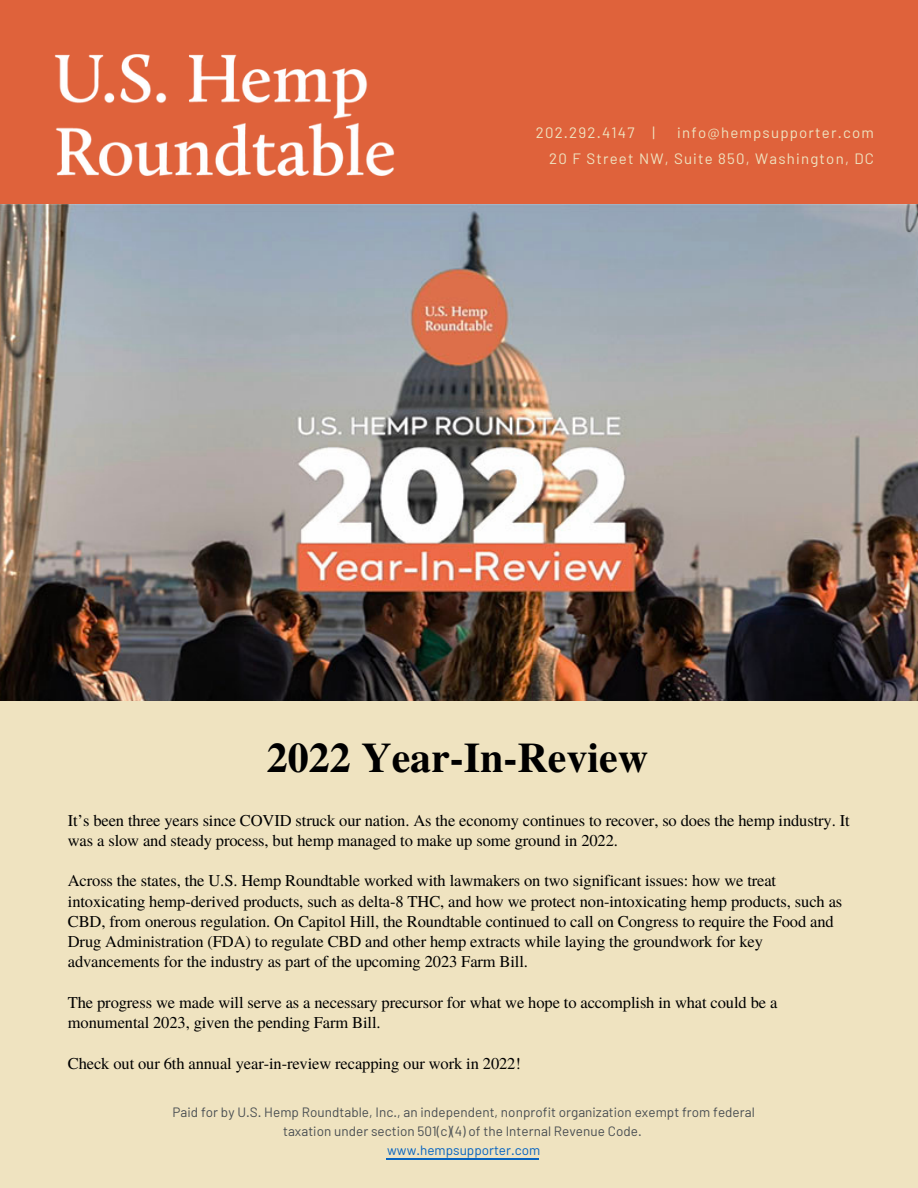
<style>
.page{position:relative;width:918px;height:1188px;background:#efe3c0}
.page>*{position:absolute;margin:0;border:0;box-sizing:border-box;transform-origin:0 0}
.t1{font:700 42px "Te X Gyre Termes";color:#000}
.t2{font:16.5px/20.2px "Te X Gyre Termes";letter-spacing:-.005em;color:#000}
.t3{font:15px/25.8px "Barlow";letter-spacing:.08em;color:#efe3c0;text-align:right}
.t4{font:13.5px/19.2px "Barlow";letter-spacing:.005em;color:#494e52;text-align:center}
.t5{font:13.5px "Barlow";color:#0563c1}
</style>
<div class="page">
<div style="left:0;top:0;width:918px;height:205px;background:#df623b"></div>
<hr style="left:386px;top:1159px;width:153px;height:1px;background:#0563c1">
<img style="left:55px;top:54px;width:340px;height:122px">
<img style="left:0;top:205px;width:918px;height:496px">
<p class="t3" style="left:536px;top:119px;width:121px">202.292.4147 |</p>
<p class="t3" style="left:549px;top:119px;width:326px">info@hempsupporter.com<br>20 F Street NW, Suite 850, Washington, DC</p>
<h1 class="t1" style="left:267px;top:725px;width:383px">2022 Year-In-Review</h1>
<p class="t2" style="left:68px;top:809px;width:783px">It’s been three years since COVID struck our nation. As the economy continues to recover, so does the hemp industry. It was a slow and steady process, but hemp managed to make up some ground in 2022.</p>
<p class="t2" style="left:68px;top:870px;width:776px">Across the states, the U.S. Hemp Roundtable worked with lawmakers on two significant issues: how we treat intoxicating hemp-derived products, such as delta-8 THC, and how we protect non-intoxicating hemp products, such as CBD, from onerous regulation. On Capitol Hill, the Roundtable continued to call on Congress to require the Food and Drug Administration (FDA) to regulate CBD and other hemp extracts while laying the groundwork for key advancements for the industry as part of the upcoming 2023 Farm Bill.</p>
<p class="t2" style="left:68px;top:991px;width:711px">The progress we made will serve as a necessary precursor for what we hope to accomplish in what could be a monumental 2023, given the pending Farm Bill.</p>
<p class="t2" style="left:68px;top:1052px;width:455px">Check out our 6th annual year-in-review recapping our work in 2022!</p>
<p class="t4" style="left:173px;top:1102px;width:584px">Paid for by U.S. Hemp Roundtable, Inc., an independent, nonprofit organization exempt from federal taxation under section 501(c)(4) of the Internal Revenue Code.</p>
<p class="t5" style="left:387px;top:1142px;width:155px">www.hempsupporter.com</p>
</div>
